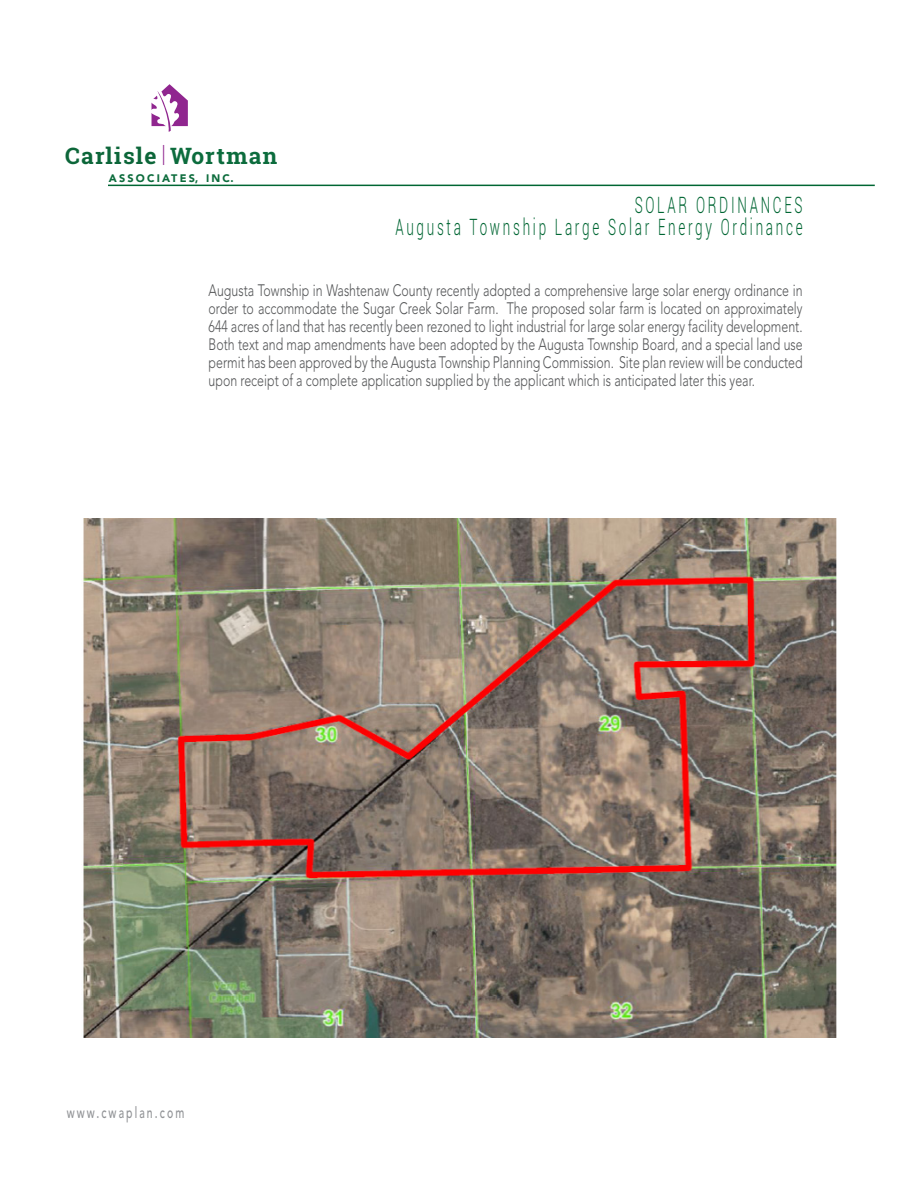
<style>
.page{position:relative;width:918px;height:1188px;background:#fff}
.page>*{position:absolute;margin:0;border:0;box-sizing:border-box;transform-origin:0 0}
.t1{font:700 22.8px "Roboto Slab";letter-spacing:.065em;color:#0c6639}
.t2{font:300 22.5px "Roboto";letter-spacing:.2em;color:#063;scale:.6 1}
.t3{font:300 16.5px/18px "Avenir LT Std";color:#545557;text-align:justify;scale:.75 1}
.t4{font:500 15.75px "Avenir LT Std";letter-spacing:.2em;color:#919396;scale:.67 1}
.t5{font:900 10.8px "Avenir LT Std";letter-spacing:.2em;color:#0c6c3c}
.s1{font-family:"Avenir LT Std";font-weight:300;font-size:20.1px;color:#90268f}
.s2{color:#0c6c3d}
</style>
<div class="page">
<hr style="left:108px;top:185px;width:767px;height:1px;background:#063">
<svg style="left:152px;top:84px;width:36px;height:48px"></svg>
<img style="left:83px;top:518px;width:753px;height:520px">
<h1 class="t1" style="left:65px;top:140px;width:214px">Carlisle <span class="s1">|</span> <span class="s2">Wortman</span></h1>
<p class="t5" style="left:109px;top:172px;width:126px">ASSOCIATES, INC.</p>
<p class="t2" style="left:635px;top:190px;width:281px">SOLAR ORDINANCES</p>
<p class="t2" style="left:396px;top:211px;width:680px">Augusta Township Large Solar Energy Ordinance</p>
<p class="t3" style="left:209px;top:282px;width:794px">Augusta Township in Washtenaw County recently adopted a comprehensive large solar energy ordinance in order to accommodate the Sugar Creek Solar Farm. The proposed solar farm is located on approximately 644 acres of land that has recently been rezoned to light industrial for large solar energy facility development.<br>Both text and map amendments have been adopted by the Augusta Township Board, and a special land use permit has been approved by the Augusta Township Planning Commission. Site plan review will be conducted upon receipt of a complete application supplied by the applicant which is anticipated later this year.</p>
<p class="t4" style="left:67px;top:1103px;width:177px">www.cwaplan.com</p>
</div>
